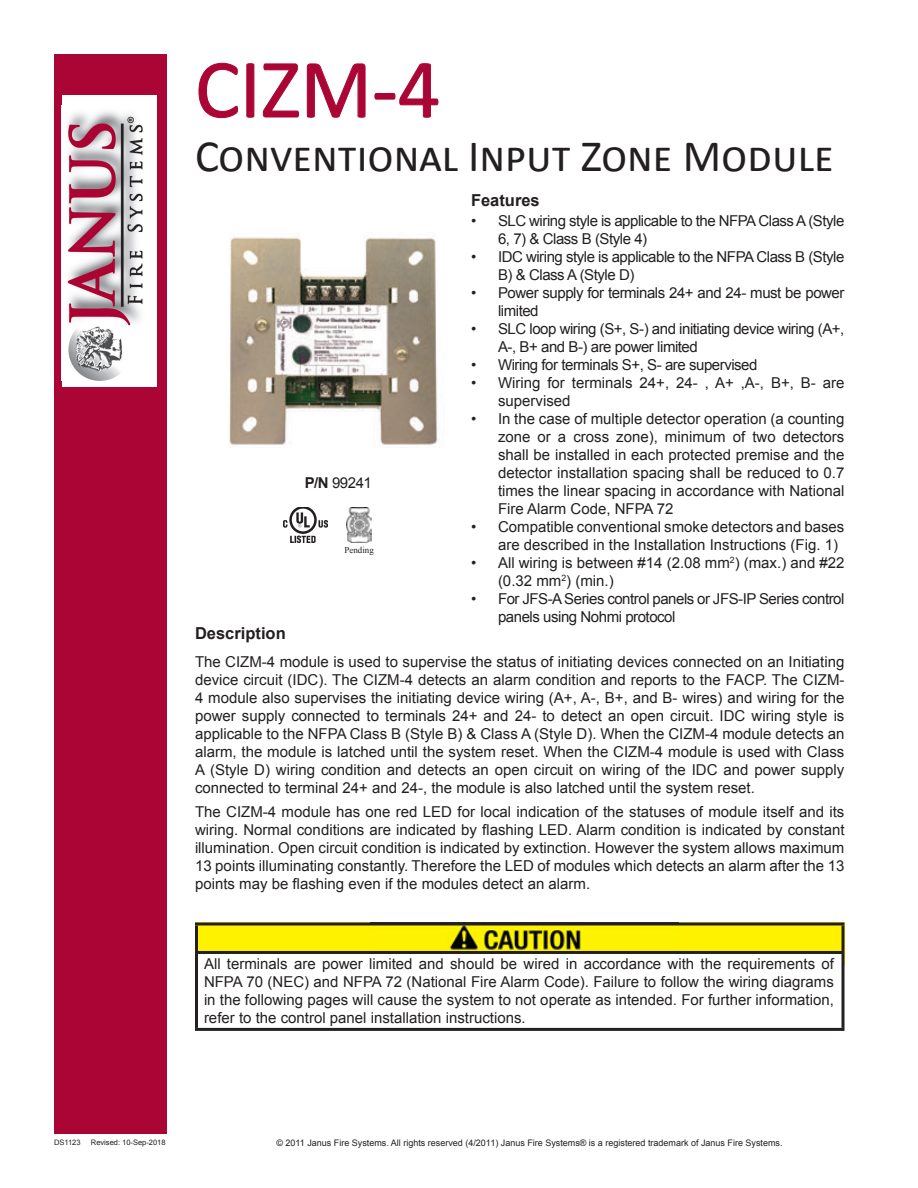
<style>
.page{position:relative;width:918px;height:1188px;background:#fff}
.page>*{position:absolute;margin:0;border:0;box-sizing:border-box;transform-origin:0 0}
.t1{font:84px "Calibri";color:#ab0535}
.t2{font:45px "Calibri";color:#231f20}
.t3{font:700 16.5px "Arial";color:#231f20}
.t4{font:15px/18px "Arial";color:#231f20;text-align:justify}
.t5{font:15px/18px "Arial";letter-spacing:-.03em;color:#231f20}
.t6{font:9px "Arial";color:#231f20}
.t7{font:9px "Times New Roman";color:#231f20}
.t8{font:7.5px "Arial";color:#231f20}
.s1{font-weight:700}
</style>
<div class="page">
<div style="left:54px;top:54px;width:112px;height:1080px;background:#ab0535"></div>
<div style="left:62px;top:95px;width:95px;height:292px;background:#fff"></div>
<img style="left:67px;top:111px;width:76px;height:269px">
<svg style="left:198px;top:63px;width:40px;height:55px"></svg>
<svg style="left:246px;top:63px;width:9px;height:55px"></svg>
<svg style="left:263px;top:63px;width:36px;height:55px"></svg>
<svg style="left:307px;top:63px;width:59px;height:55px"></svg>
<svg style="left:374px;top:63px;width:65px;height:55px"></svg>
<img style="left:229px;top:237px;width:209px;height:211px">
<img style="left:284px;top:507px;width:44px;height:36px">
<img style="left:346px;top:507px;width:25px;height:36px">
<div style="left:195px;top:923px;width:649px;height:43px;background:#fef200"></div>
<img style="left:446px;top:926px;width:135px;height:24px">
<div style="left:196px;top:952px;width:647px;height:77px;background:#fff"></div>
<hr style="left:195px;top:954px;width:3px;height:74px;background:#231f20">
<hr style="left:842px;top:954px;width:2px;height:74px;background:#231f20">
<hr style="left:195px;top:1028px;width:649px;height:3px;background:#231f20">
<svg style="left:195px;top:922px;width:649px;height:4px;background:#4c481b"></svg>
<hr style="left:195px;top:925px;width:3px;height:26px;background:#231f20">
<hr style="left:842px;top:925px;width:2px;height:26px;background:#231f20">
<hr style="left:195px;top:951px;width:649px;height:3px;background:#231f20">
<h1 class="t1" style="left:195px;top:36px;width:247px">CIZM-4</h1>
<h2 class="t2" style="left:195px;top:128px;width:640px">Conventional Input Zone Module</h2>
<p class="t4" style="left:305px;top:474px;width:69px"><span class="s1">P/N</span> 99241</p>
<p class="t7" style="left:344px;top:544px;width:31px">Pending</p>
<p class="t3" style="left:195px;top:622px;width:92px">Description</p>
<p class="t3" style="left:471px;top:189px;width:70px">Features</p>
<p class="t5" style="left:498px;top:212px;width:348px;text-indent:-27px">• SLC wiring style is applicable to the NFPA Class A (Style<br>6, 7) &amp; Class B (Style 4)</p>
<p class="t5" style="left:498px;top:248px;width:348px;text-indent:-27px">• IDC wiring style is applicable to the NFPA Class B (Style<br>B) &amp; Class A (Style D)</p>
<p class="t5" style="left:498px;top:284px;width:348px;text-indent:-27px">• Power supply for terminals 24+ and 24- must be power limited</p>
<p class="t5" style="left:498px;top:320px;width:348px;text-indent:-27px">• SLC loop wiring (S+, S-) and initiating device wiring (A+,<br>A-, B+ and B-) are power limited</p>
<p class="t5" style="left:471px;top:356px;width:288px">• Wiring for terminals S+, S- are supervised</p>
<p class="t4" style="left:498px;top:374px;width:348px;text-indent:-27px">• Wiring for terminals 24+, 24- , A+ ,A-, B+, B- are supervised</p>
<p class="t4" style="left:498px;top:410px;width:348px;text-indent:-27px">• In the case of multiple detector operation (a counting zone or a cross zone), minimum of two detectors shall be installed in each protected premise and the detector installation spacing shall be reduced to 0.7 times the linear spacing in accordance with National Fire Alarm Code, NFPA 72</p>
<p class="t4" style="left:498px;top:518px;width:348px;text-indent:-27px">• Compatible conventional smoke detectors and bases are described in the Installation Instructions (Fig. 1)</p>
<p class="t4" style="left:498px;top:554px;width:348px;text-indent:-27px">• All wiring is between #14 (2.08 mm<sup>2</sup>) (max.) and #22 (0.32 mm<sup>2</sup>) (min.)</p>
<p class="t5" style="left:498px;top:590px;width:348px;text-indent:-27px">• For JFS-A Series control panels or JFS-IP Series control panels using Nohmi protocol</p>
<p class="t4" style="left:195px;top:653px;width:651px">The CIZM-4 module is used to supervise the status of initiating devices connected on an Initiating device circuit (IDC). The CIZM-4 detects an alarm condition and reports to the FACP. The CIZM-4 module also supervises the initiating device wiring (A+, A-, B+, and B- wires) and wiring for the power supply connected to terminals 24+ and 24- to detect an open circuit. IDC wiring style is applicable to the NFPA Class B (Style B) &amp; Class A (Style D). When the CIZM-4 module detects an alarm, the module is latched until the system reset. When the CIZM-4 module is used with Class A (Style D) wiring condition and detects an open circuit on wiring of the IDC and power supply connected to terminal 24+ and 24-, the module is also latched until the system reset.</p>
<p class="t4" style="left:195px;top:803px;width:651px">The CIZM-4 module has one red LED for local indication of the statuses of module itself and its wiring. Normal conditions are indicated by flashing LED. Alarm condition is indicated by constant illumination. Open circuit condition is indicated by extinction. However the system allows maximum 13 points illuminating constantly. Therefore the LED of modules which detects an alarm after the 13 points may be flashing even if the modules detect an alarm.</p>
<p class="t4" style="left:204px;top:955px;width:631px">All terminals are power limited and should be wired in accordance with the requirements of NFPA 70 (NEC) and NFPA 72 (National Fire Alarm Code). Failure to follow the wiring diagrams in the following pages will cause the system to not operate as intended. For further information, refer to the control panel installation instructions.</p>
<p class="t8" style="left:54px;top:1138px;width:28px">DS1123</p>
<p class="t8" style="left:91px;top:1138px;width:76px">Revised: 10-Sep-2018</p>
<p class="t6" style="left:276px;top:1137px;width:508px">© 2011 Janus Fire Systems. All rights reserved (4/2011) Janus Fire Systems® is a registered trademark of Janus Fire Systems.</p>
</div>
